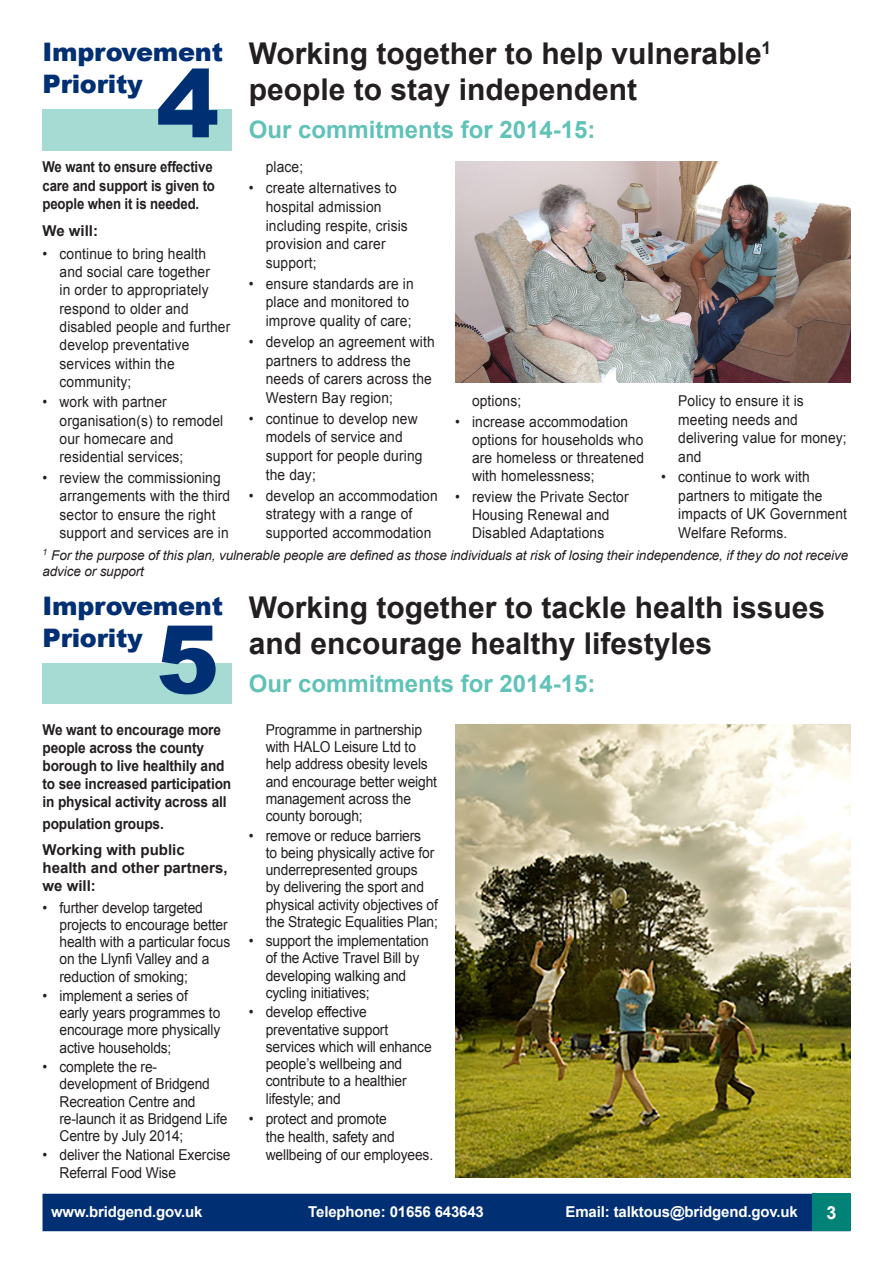
<style>
.page{position:relative;width:893px;height:1263px;background:#fff}
.page>*{position:absolute;margin:0;border:0;box-sizing:border-box;transform-origin:0 0}
.Improvement_priority{font:900 94.5px "Arial";color:#002f73}
.IP_Subhead{font:700 30px/36px "Arial";color:#231f20}
.Improvement_priority-2{font:900 25.5px "Arial";letter-spacing:-.01em;color:#002f73}
.Body_text_1_No_span{font:700 24px "Arial";color:#61c2b8}
.Improvement_priority-3{font:700 18px "Arial";color:#fff}
.t1{font:15px/18.8px "Arial";letter-spacing:.01em;color:#231f20;scale:.92 1}
.t2{font:15px/17.2px "Arial";letter-spacing:-.01em;color:#231f20;scale:.92 1}
.Body_text_1_No_span-2{font:700 15px/18px "Arial";letter-spacing:-.01em;color:#231f20;scale:.91 1}
.Improvement_priority-4{font:700 15px "Arial";letter-spacing:-.01em;color:#fff}
.Body_text_1_No_span-3{font:700 15px/18.3px "Arial";letter-spacing:-.01em;color:#231f20;scale:.88 1}
.Subhead_1{font:700 15px/18px "Arial";color:#231f20}
.Improvement_priority-5{font:italic 13.5px/16.2px "Arial";letter-spacing:-.01em;color:#231f20}
</style>
<div class="page">
<div style="left:43px;top:664px;width:189px;height:40px;background:#a6dbd4"></div>
<div style="left:43px;top:110px;width:189px;height:41px;background:#a6dbd4"></div>
<img style="left:455px;top:161px;width:395px;height:222px">
<img style="left:455px;top:724px;width:395px;height:454px">
<div style="left:43px;top:1194px;width:807px;height:37px;background:#002f73"></div>
<div style="left:812px;top:1194px;width:38px;height:37px;background:#008376"></div>
<p class="Improvement_priority-2" style="left:43px;top:33px;width:182px">Improvement</p>
<p class="Improvement_priority-2" style="left:43px;top:66px;width:102px">Priority</p>
<p class="Improvement_priority" style="left:156px;top:35px;width:65px">4</p>
<p class="Body_text_1_No_span-3" style="left:43px;top:158px;width:198px">We want to ensure effective care and support is given to people when it is needed.</p>
<p class="Subhead_1" style="left:43px;top:222px;width:57px">We will:</p>
<p class="t1" style="left:60px;top:244px;width:187px;line-height:18.3px;text-indent:-17px">• continue to bring health and social care together<br>in order to appropriately respond to older and disabled people and further develop preventative services within the community;</p>
<p class="t1" style="left:60px;top:393px;width:179px;line-height:18.3px;text-indent:-17px">• work with partner organisation(s) to remodel our homecare and residential services;</p>
<p class="t1" style="left:60px;top:469px;width:187px;line-height:18.3px;text-indent:-17px">• review the commissioning arrangements with the third sector to ensure the right support and services are in</p>
<p class="IP_Subhead" style="left:249px;top:37px;width:524px">Working together to help vulnerable<sup>1 </sup>people to stay independent</p>
<p class="Body_text_1_No_span" style="left:249px;top:113px;width:348px">Our commitments for 2014-15:</p>
<p class="t1" style="left:266px;top:158px;width:42px">place;</p>
<p class="t1" style="left:266px;top:179px;width:156px;text-indent:-17px">• create alternatives to hospital admission including respite, crisis provision and carer support;</p>
<p class="t1" style="left:266px;top:274px;width:162px;text-indent:-17px">• ensure standards are in place and monitored to improve quality of care;</p>
<p class="t1" style="left:266px;top:332px;width:185px;text-indent:-17px">• develop an agreement with partners to address the needs of carers across the<br>Western Bay region;</p>
<p class="t1" style="left:266px;top:409px;width:172px;text-indent:-17px">• continue to develop new models of service and support for people during the day;</p>
<p class="t1" style="left:266px;top:486px;width:188px;text-indent:-17px">• develop an accommodation strategy with a range of supported accommodation</p>
<p class="t1" style="left:472px;top:392px;width:55px">options;</p>
<p class="t1" style="left:472px;top:412px;width:189px;line-height:18.1px;text-indent:-17px">• increase accommodation options for households who are homeless or threatened with homelessness;</p>
<p class="t1" style="left:455px;top:487px;width:190px;line-height:18.1px;text-align:center">• review the Private Sector<br>Housing Renewal and<br>Disabled Adaptations</p>
<p class="t1" style="left:678px;top:392px;width:185px">Policy to ensure it is meeting needs and delivering value for money; and</p>
<p class="t1" style="left:678px;top:468px;width:185px;text-indent:-17px">• continue to work with partners to mitigate the impacts of UK Government<br>Welfare Reforms.</p>
<p class="Improvement_priority-5" style="left:43px;top:547px;width:807px"><sup>1</sup> For the purpose of this plan, vulnerable people are defined as those individuals at risk of losing their independence, if they do not receive advice or support</p>
<p class="Improvement_priority-2" style="left:43px;top:587px;width:182px">Improvement</p>
<p class="Improvement_priority-2" style="left:43px;top:620px;width:102px">Priority</p>
<p class="Improvement_priority" style="left:156px;top:591px;width:65px">5</p>
<p class="Body_text_1_No_span-2" style="left:43px;top:721px;width:209px">We want to encourage more people across the county borough to live healthily and to see increased participation in physical activity across all</p>
<p class="Body_text_1_No_span-2" style="left:43px;top:815px;width:135px">population groups.</p>
<p class="Subhead_1" style="left:43px;top:841px;width:187px">Working with public health and other partners, we will:</p>
<p class="t2" style="left:60px;top:899px;width:187px;text-indent:-17px">• further develop targeted projects to encourage better health with a particular focus on the Llynfi Valley and a reduction of smoking;</p>
<p class="t2" style="left:60px;top:987px;width:176px;text-indent:-17px">• implement a series of early years programmes to encourage more physically active households;</p>
<p class="t2" style="left:60px;top:1058px;width:184px;text-indent:-17px">• complete the re&shy;development of Bridgend<br>Recreation Centre and re-launch it as Bridgend Life<br>Centre by July 2014;</p>
<p class="t2" style="left:60px;top:1147px;width:187px;text-indent:-17px">• deliver the National Exercise<br>Referral Food Wise</p>
<p class="IP_Subhead" style="left:249px;top:591px;width:578px">Working together to tackle health issues and encourage healthy lifestyles</p>
<p class="Body_text_1_No_span" style="left:249px;top:667px;width:348px">Our commitments for 2014-15:</p>
<p class="t2" style="left:266px;top:721px;width:188px">Programme in partnership with HALO Leisure Ltd to help address obesity levels and encourage better weight management across the county borough;</p>
<p class="t2" style="left:266px;top:827px;width:189px;text-indent:-17px">• remove or reduce barriers<br>to being physically active for underrepresented groups<br>by delivering the sport and physical activity objectives of the Strategic Equalities Plan;</p>
<p class="t2" style="left:266px;top:932px;width:179px;text-indent:-17px">• support the implementation of the Active Travel Bill by developing walking and cycling initiatives;</p>
<p class="t2" style="left:266px;top:1003px;width:182px;text-indent:-17px">• develop effective preventative support services which will enhance people’s wellbeing and contribute to a healthier lifestyle; and</p>
<p class="t2" style="left:266px;top:1109px;width:184px;line-height:18px;text-indent:-17px">• protect and promote<br>the health, safety and wellbeing of our employees.</p>
<p class="Improvement_priority-4" style="left:51px;top:1202px;width:153px">www.bridgend.gov.uk</p>
<p class="Improvement_priority-4" style="left:308px;top:1202px;width:177px">Telephone: 01656 643643</p>
<p class="Improvement_priority-4" style="left:566px;top:1202px;width:234px">Email: talktous@bridgend.gov.uk</p>
<p class="Improvement_priority-3" style="left:826px;top:1201px;width:12px">3</p>
</div>
